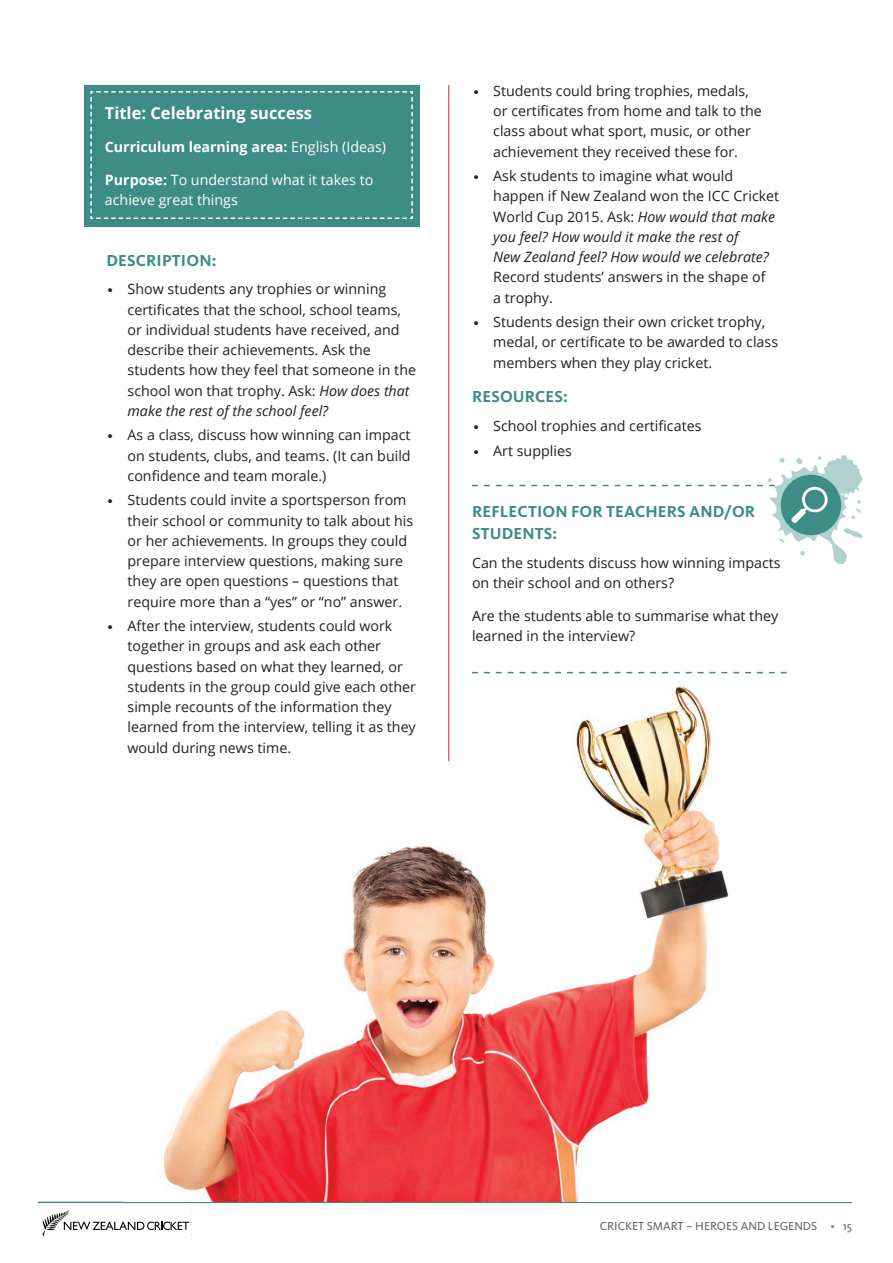
<style>
.page{position:relative;width:893px;height:1263px;background:#fff}
.page>*{position:absolute;margin:0;border:0;box-sizing:border-box;transform-origin:0 0}
.t1{font:700 16.5px "Kievit OT";letter-spacing:.01em;color:#3d8c86}
.t2{font:700 16.5px "Open Sans";color:#fff}
.t3{font:14.25px/20.2px "Open Sans";color:#231f20}
.t4{font:italic 14.25px/20.2px "Open Sans";color:#231f20}
.t5{font:14.25px/20.2px "Open Sans";color:#fff}
.t6{font:700 14.25px "Open Sans";color:#fff}
.t7{font:12px "Kievit OT";color:#636366}
.s1{font-weight:400}
.s2{font-weight:700}
.s3{font-family:"Kievit OT"}
.s4{font-style:italic}
.s5{font-family:"Kievit OT";font-style:normal}
.s6{font-style:normal}
.s7{color:#f26648}
</style>
<div class="page">
<hr style="left:38px;top:1201px;width:814px;height:2px;background:#3d8c86">
<div style="left:84px;top:85px;width:336px;height:141px;background:#3d8c86"></div>
<img style="left:163px;top:673px;width:624px;height:528px">
<svg style="left:90px;top:91px;width:323px;height:128px"></svg>
<svg style="left:472px;top:672px;width:315px;height:1px"></svg>
<hr style="left:448px;top:85px;width:1px;height:676px;background:#ee1d23">
<svg style="left:472px;top:455px;width:391px;height:109px"></svg>
<svg style="left:42px;top:1208px;width:150px;height:32px"></svg>
<p class="t2" style="left:105px;top:101px;width:209px">Title: Celebrating success</p>
<p class="t6" style="left:105px;top:137px;width:283px">Curriculum learning area: <span class="s1">English (Ideas)</span></p>
<p class="t5" style="left:105px;top:169px;width:270px"><span class="s2">Purpose:</span> To understand what it takes to achieve great things</p>
<p class="t1" style="left:106px;top:250px;width:21px">DESCRI</p>
<p class="t1" style="left:162px;top:250px;width:21px">PTION</p>
<p class="t1" style="left:212px;top:250px;width:6px">:</p>
<p class="t3" style="left:128px;top:279px;width:290px;text-indent:-21px"><span class="s3">∙</span> Show students any trophies or winning certificates that the school, school teams, or individual students have received, and describe their achievements. Ask the students how they feel that someone in the school won that trophy. Ask: <span class="s4">How does that make the rest of the school feel?</span></p>
<p class="t3" style="left:128px;top:425px;width:285px;text-align:justify;text-indent:-21px"><span class="s3">∙</span> As a class, discuss how winning can impact on students, clubs, and teams. (It can build confidence and team morale.)</p>
<p class="t3" style="left:128px;top:490px;width:287px;text-indent:-21px"><span class="s3">∙</span> Students could invite a sportsperson from their school or community to talk about his or her achievements. In groups they could prepare interview questions, making sure they are open questions – questions that require more than a “yes” or “no” answer.</p>
<p class="t3" style="left:128px;top:615px;width:290px;text-indent:-21px"><span class="s3">∙</span> After the interview, students could work together in groups and ask each other questions based on what they learned, or students in the group could give each other simple recounts of the information they learned from the interview, telling it as they would during news time.</p>
<p class="t3" style="left:493px;top:80px;width:270px;text-indent:-21px"><span class="s3">∙</span> Students could bring trophies, medals, or certificates from home and talk to the class about what sport, music, or other achievement they received these for.</p>
<p class="t4" style="left:493px;top:165px;width:288px;text-indent:-21px"><span class="s5">∙</span> <span class="s6">Ask students to imagine what would happen if New Zealand won the ICC Cricket World Cup 2015. Ask:</span> How would that make you feel? How would it make the rest of<br>New Zealand feel? How would we celebrate?</p>
<p class="t3" style="left:493px;top:267px;width:274px">Record students’ answers in the shape of a trophy.</p>
<p class="t3" style="left:493px;top:311px;width:286px;text-indent:-21px"><span class="s3">∙</span> Students design their own cricket trophy, medal, or certificate to be awarded to class members when they play cricket.</p>
<p class="t1" style="left:472px;top:387px;width:21px">RESO</p>
<p class="t1" style="left:513px;top:387px;width:22px">URCES</p>
<p class="t1" style="left:563px;top:387px;width:6px">:</p>
<p class="t3" style="left:472px;top:413px;width:231px;line-height:24.5px"><span class="s3">∙</span> School trophies and certificates <span class="s3">∙</span> Art supplies</p>
<p class="t1" style="left:472px;top:502px;width:39px">REFLECTION</p>
<p class="t1" style="left:571px;top:502px;width:46px">FOR TEAC</p>
<p class="t1" style="left:645px;top:502px;width:23px">HERS</p>
<p class="t1" style="left:689px;top:502px;width:13px">AND</p>
<p class="t1" style="left:724px;top:502px;width:20px">/OR</p>
<p class="t1" style="left:472px;top:524px;width:41px">STUDENTS</p>
<p class="t1" style="left:552px;top:524px;width:6px">:</p>
<p class="t3" style="left:472px;top:552px;width:310px">Can the students discuss how winning impacts on their school and on others?</p>
<p class="t3" style="left:472px;top:605px;width:308px">Are the students able to summarise what they learned in the interview?</p>
<p class="t7" style="left:600px;top:1219px;width:253px">CRICKET SMART – HEROES AND LEGENDS <span class="s7">•</span> 15</p>
</div>
